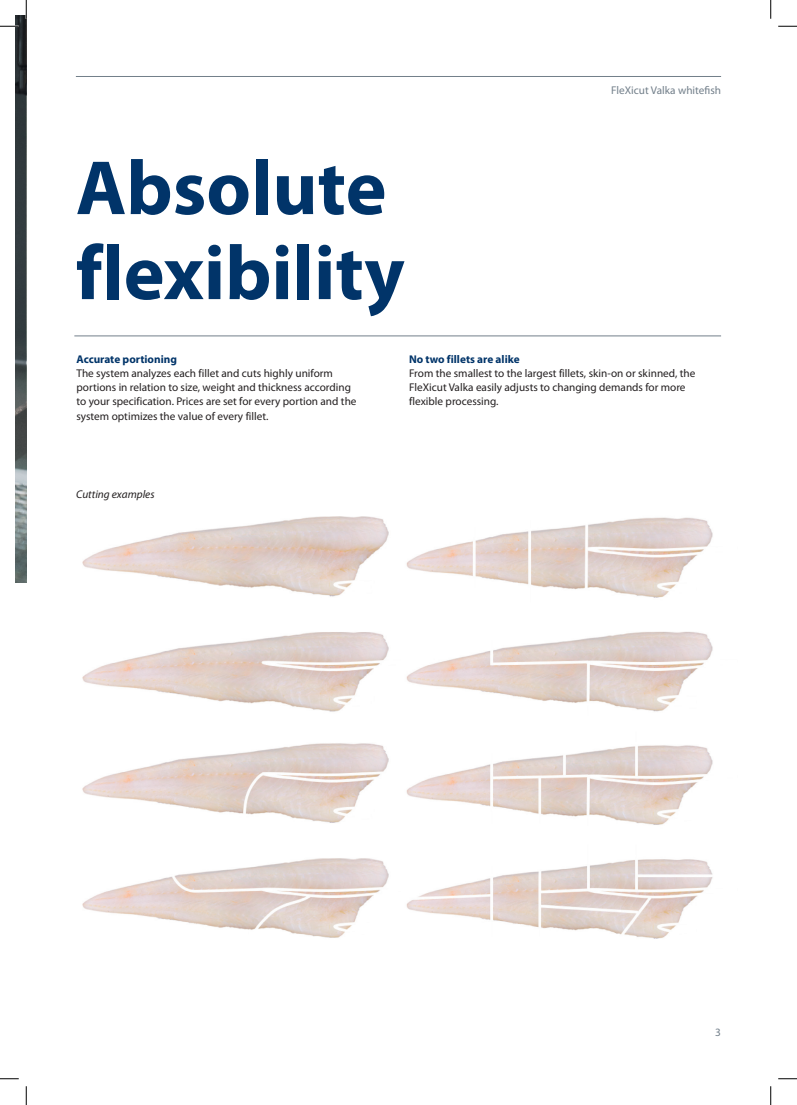
<style>
.page{position:relative;width:797px;height:1105px;background:#fff}
.page>*{position:absolute;margin:0;border:0;box-sizing:border-box;transform-origin:0 0}
.t1{font:700 77.5px/85px "Myriad Pro";color:#013469}
.t2{font:11.25px/14.1px "Myriad Pro";color:#231f20}
.t3{font:700 11.25px "Myriad Pro";color:#013469}
.t4{font:11.25px "Myriad Pro";color:#727f8a}
.t5{font:italic 11.25px "Myriad Pro";color:#231f20}
</style>
<div class="page">
<hr style="left:76px;top:76px;width:645px;height:1px;background:#727f8a">
<svg style="left:16px;top:16px;width:10px;height:567px;background:#454d4f"></svg>
<img style="left:82px;top:516px;width:307px;height:422px">
<img style="left:406px;top:517px;width:307px;height:422px">
<hr style="left:74px;top:336px;width:647px;height:1px;background:#727f8a">
<svg style="left:0;top:25px;width:19px;height:2px"></svg>
<svg style="left:778px;top:25px;width:19px;height:2px"></svg>
<svg style="left:0;top:1078px;width:19px;height:1px"></svg>
<svg style="left:778px;top:1078px;width:19px;height:1px"></svg>
<svg style="left:25px;top:0;width:2px;height:19px"></svg>
<svg style="left:25px;top:1086px;width:2px;height:19px"></svg>
<svg style="left:770px;top:0;width:1px;height:19px"></svg>
<svg style="left:770px;top:1086px;width:1px;height:19px"></svg>
<p class="t4" style="left:611px;top:83px;width:111px">FleXicut Valka whitefish</p>
<h1 class="t1" style="left:76px;top:143px;width:330px">Absolute flexibility</h1>
<p class="t3" style="left:76px;top:352px;width:102px">Accurate portioning</p>
<p class="t2" style="left:76px;top:366px;width:281px">The system analyzes each fillet and cuts highly uniform portions in relation to size, weight and thickness according to your specification. Prices are set for every portion and the system optimizes the value of every fillet.</p>
<p class="t3" style="left:409px;top:352px;width:112px">No two fillets are alike</p>
<p class="t2" style="left:409px;top:366px;width:288px">From the smallest to the largest fillets, skin-on or skinned, the<br>FleXicut Valka easily adjusts to changing demands for more flexible processing.</p>
<p class="t5" style="left:76px;top:487px;width:80px">Cutting examples</p>
<p class="t4" style="left:715px;top:1026px;width:7px">3</p>
</div>
